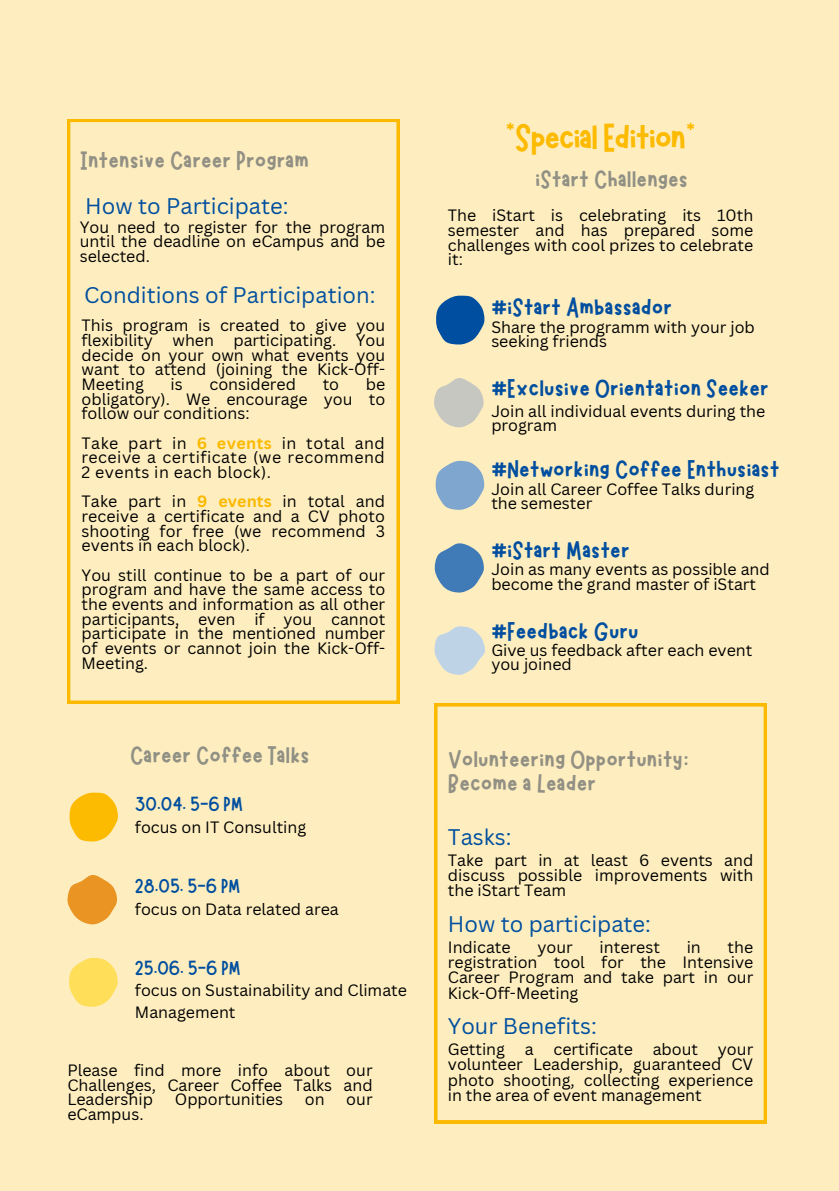
<style>
.page{position:relative;width:839px;height:1191px;background:#fff}
.page>*{position:absolute;margin:0;border:0;box-sizing:border-box;transform-origin:0 0}
.t1{font:40.4px "Marykate";letter-spacing:-.04em;color:#fcba00}
.t2{font:27px "Marykate";color:#004e9f}
.t3{font:27px/24px "Marykate";color:#929084}
.t4{font:27px "Marykate";color:#909085}
.t5{font:22px "Canva Sans";color:#004f9f}
.t6{font:20px "Marykate";color:#004e9f}
.t7{font:16px/14.6px "Canva Sans";color:#000;text-align:justify}
.s1{font-weight:700;color:#fbb900}
</style>
<div class="page">
<div style="left:0;top:0;width:838px;height:1191px;background:#feeebf"></div>
<svg style="left:434px;top:704px;width:332px;height:419px"></svg>
<svg style="left:67px;top:119px;width:332px;height:585px"></svg>
<svg style="left:436px;top:295px;width:48px;height:50px"></svg>
<svg style="left:434px;top:378px;width:49px;height:49px"></svg>
<svg style="left:435px;top:461px;width:49px;height:49px"></svg>
<svg style="left:435px;top:543px;width:49px;height:50px"></svg>
<svg style="left:434px;top:626px;width:51px;height:49px"></svg>
<svg style="left:70px;top:792px;width:48px;height:49px"></svg>
<svg style="left:67px;top:875px;width:50px;height:49px"></svg>
<svg style="left:69px;top:958px;width:49px;height:49px"></svg>
<p class="t3" style="left:80px;top:146px;width:230px">Intensive Career Program</p>
<p class="t5" style="left:85px;top:190px;width:205px">How to Participate:</p>
<h2 class="t7" style="left:80px;top:219px;width:307px">You need to register for the program until the deadline on eCampus and be selected.</h2>
<p class="t5" style="left:84px;top:279px;width:293px">Conditions of Participation:</p>
<h2 class="t7" style="left:81px;top:318px;width:305px">This program is created to give you flexibility when participating. You decide on your own what events you want to attend (joining the Kick-Off-Meeting</h2>
<h2 class="t7" style="left:81px;top:376px;width:305px;text-indent:284px">be obligatory). We encourage you to follow our conditions:</h2>
<p class="t7" style="left:81px;top:435px;width:305px">Take part in <span class="s1">6 events</span> in total and receive a certificate (we recommend 2 events in each block).</p>
<p class="t7" style="left:81px;top:494px;width:305px">Take part in <span class="s1">9 events</span> in total and receive a certificate and a CV photo shooting for free (we recommend 3 events in each block).</p>
<h4 class="t7" style="left:81px;top:567px;width:305px">You still continue to be a part of our program and have the same access to the events and information as all other participants, even if you cannot participate in the mentioned number of events or cannot join the Kick-Off-Meeting.</h4>
<h2 class="t7" style="left:171px;top:376px;width:14px">is</h2>
<h2 class="t7" style="left:209px;top:376px;width:88px">considered</h2>
<h2 class="t7" style="left:323px;top:376px;width:18px">to</h2>
<h2 class="t4" style="left:130px;top:738px;width:181px">Career Coffee Talks</h2>
<p class="t6" style="left:135px;top:791px;width:110px">30.04. 5-6 PM</p>
<h2 class="t7" style="left:135px;top:820px;width:173px">focus on IT Consulting</h2>
<h4 class="t6" style="left:135px;top:873px;width:107px">28.05. 5-6 PM</h4>
<p class="t7" style="left:135px;top:901px;width:205px">focus on Data related area</p>
<p class="t6" style="left:135px;top:955px;width:107px">25.06. 5-6 PM</p>
<p class="t7" style="left:135px;top:980px;width:273px;line-height:21.4px">focus on Sustainability and Climate<br>Management</p>
<p class="t7" style="left:67px;top:1063px;width:307px">Please find more info about our Challenges, Career Coffee Talks and Leadership</p>
<p class="t7" style="left:175px;top:1092px;width:110px">Opportunities</p>
<p class="t7" style="left:305px;top:1092px;width:21px">on</p>
<p class="t7" style="left:346px;top:1092px;width:28px">our</p>
<p class="t7" style="left:67px;top:1107px;width:78px">eCampus.</p>
<h2 class="t1" style="left:504px;top:112px;width:193px">*SpecialEdition*</h2>
<h2 class="t4" style="left:535px;top:162px;width:154px">iStart Challenges</h2>
<p class="t7" style="left:448px;top:208px;width:307px">The iStart is celebrating its 10th semester and has prepared some challenges with cool prizes to celebrate it:</p>
<p class="t2" style="left:491px;top:290px;width:182px">#iStart Ambassador</p>
<p class="t7" style="left:491px;top:319px;width:265px">Share the programm with your job seeking friends</p>
<p class="t2" style="left:491px;top:371px;width:279px">#Exclusive Orientation Seeker</p>
<h3 class="t7" style="left:491px;top:403px;width:275px">Join all individual events during the program</h3>
<h2 class="t2" style="left:491px;top:452px;width:290px">#Networking Coffee Enthusiast</h2>
<p class="t7" style="left:491px;top:481px;width:264px">Join all Career Coffee Talks during the semester</p>
<p class="t2" style="left:491px;top:533px;width:140px">#iStart Master</p>
<h3 class="t7" style="left:491px;top:562px;width:280px">Join as many events as possible and become the grand master of iStart</h3>
<h3 class="t2" style="left:491px;top:614px;width:149px">#Feedback Guru</h3>
<p class="t7" style="left:491px;top:642px;width:262px">Give us feedback after each event you joined</p>
<p class="t3" style="left:448px;top:744px;width:243px">Volunteering Opportunity:<br>Become a Leader</p>
<h2 class="t5" style="left:448px;top:821px;width:65px">Tasks:</h2>
<p class="t7" style="left:448px;top:852px;width:307px;line-height:15.2px">Take part in at least 6 events and discuss possible improvements with the iStart Team</p>
<p class="t5" style="left:448px;top:908px;width:205px">How to participate:</p>
<h1 class="t7" style="left:448px;top:939px;width:64px">Indicate</h1>
<h1 class="t7" style="left:537px;top:939px;width:37px">your</h1>
<h1 class="t7" style="left:599px;top:939px;width:62px">interest</h1>
<h1 class="t7" style="left:686px;top:939px;width:16px">in</h1>
<h1 class="t7" style="left:448px;top:939px;width:307px;line-height:15.2px;text-indent:280px">the registration tool for the Intensive Career Program and take part in our Kick-Off-Meeting</h1>
<h2 class="t5" style="left:448px;top:1010px;width:151px">Your Benefits:</h2>
<p class="t7" style="left:448px;top:1041px;width:307px;line-height:15.2px">Getting a certificate about your volunteer Leadership, guaranteed CV photo shooting, collecting experience in the area of event management</p>
</div>
